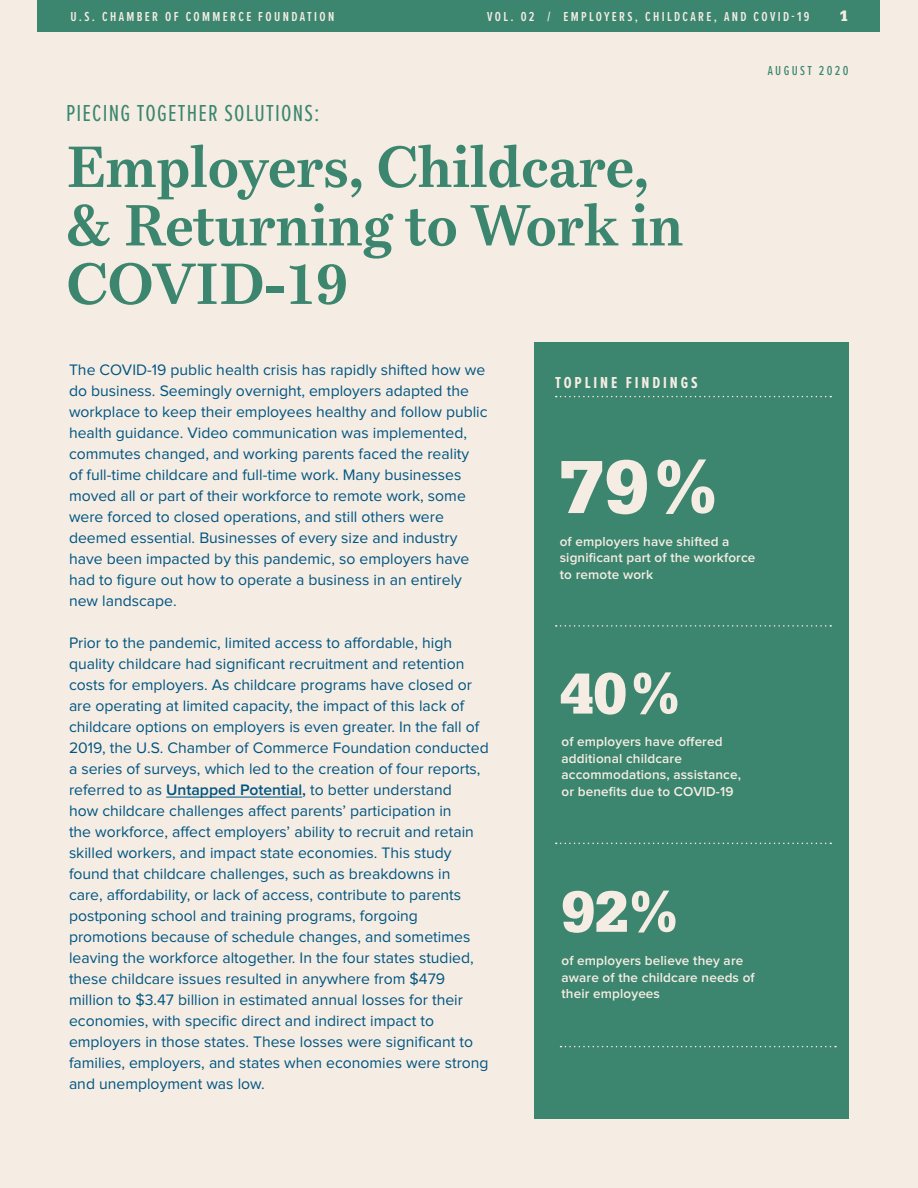
<style>
.page{position:relative;width:918px;height:1188px;background:#f5ede4}
.page>*{position:absolute;margin:0;border:0;box-sizing:border-box;transform-origin:0 0}
.t1{font:700 78px "Serifa";color:#f5ede4}
.t2{font:700 60px "Serifa";color:#f5ede4}
.t3{font:700 57px/58.5px "Bressay";letter-spacing:-.01em;color:#3c866f}
.t4{font:24px "Proxima Nova Ex Cn";letter-spacing:.05em;color:#3c866f}
.t5{font:700 16.5px "Proxima Nova Ex Cn";letter-spacing:.175em;color:#f5ede4}
.t6{font:15.75px/21px "Proxima Nova";color:#005581}
.t7{font:700 15.75px "Serifa";color:#f5ede4}
.t8{font:600 13.5px/16.5px "Proxima Nova";letter-spacing:.01em;color:#f5ede4}
.t9{font:600 13.5px "Proxima Nova Ex Cn";letter-spacing:.175em;color:#f5ede4}
.t10{font:500 13.5px "Proxima Nova Ex Cn";letter-spacing:.175em;color:#3c866f}
.s1{font-weight:600}
</style>
<div class="page">
<div style="left:38px;top:0;width:842px;height:32px;background:#3c866f"></div>
<hr style="left:166px;top:797px;width:136px;height:1px;background:#005581">
<div style="left:534px;top:342px;width:315px;height:777px;background:#3c866f"></div>
<svg style="left:556px;top:396px;width:275px;height:1px"></svg>
<svg style="left:556px;top:625px;width:275px;height:2px"></svg>
<svg style="left:556px;top:843px;width:275px;height:1px"></svg>
<svg style="left:561px;top:1046px;width:275px;height:1px"></svg>
<p class="t9" style="left:71px;top:7px;width:265px">U.S. CHAMBER OF COMMERCE FOUNDATION</p>
<p class="t9" style="left:487px;top:7px;width:324px">VOL. 02 / EMPLOYERS, CHILDCARE, AND COVID-19</p>
<p class="t7" style="left:839px;top:7px;width:10px">1</p>
<h3 class="t4" style="left:66px;top:96px;width:255px">PIECING TOGETHER SOLUTIONS:</h3>
<h3 class="t3" style="left:66px;top:138px;width:619px">Employers, Childcare, &amp; Returning to Work in<br>COVID-19</h3>
<p class="t10" style="left:768px;top:61px;width:82px">AUGUST 2020</p>
<p class="t6" style="left:69px;top:360px;width:420px">The COVID-19 public health crisis has rapidly shifted how we do business. Seemingly overnight, employers adapted the workplace to keep their employees healthy and follow public health guidance. Video communication was implemented, commutes changed, and working parents faced the reality<br>of full-time childcare and full-time work. Many businesses moved all or part of their workforce to remote work, some were forced to closed operations, and still others were deemed essential. Businesses of every size and industry have been impacted by this pandemic, so employers have had to figure out how to operate a business in an entirely new landscape.</p>
<p class="t6" style="left:69px;top:633px;width:421px">Prior to the pandemic, limited access to affordable, high quality childcare had significant recruitment and retention costs for employers. As childcare programs have closed or are operating at limited capacity, the impact of this lack of childcare options on employers is even greater. In the fall of 2019, the U.S. Chamber of Commerce Foundation conducted a series of surveys, which led to the creation of four reports, referred to as <span class="s1">Untapped Potential,</span> to better understand<br>how childcare challenges affect parents’ participation in<br>the workforce, affect employers’ ability to recruit and retain skilled workers, and impact state economies. This study found that childcare challenges, such as breakdowns in<br>care, affordability, or lack of access, contribute to parents postponing school and training programs, forgoing promotions because of schedule changes, and sometimes leaving the workforce altogether. In the four states studied, these childcare issues resulted in anywhere from $479 million to $3.47 billion in estimated annual losses for their economies, with specific direct and indirect impact to employers in those states. These losses were significant to families, employers, and states when economies were strong and unemployment was low.</p>
<p class="t5" style="left:555px;top:370px;width:144px">TOPLINE FINDINGS</p>
<h1 class="t1" style="left:560px;top:441px;width:165px">79%</h1>
<p class="t8" style="left:560px;top:533px;width:197px">of employers have shifted a significant part of the workforce to remote work</p>
<h2 class="t2" style="left:560px;top:658px;width:126px">40%</h2>
<p class="t8" style="left:561px;top:734px;width:181px">of employers have offered additional childcare accommodations, assistance, or benefits due to COVID-19</p>
<h2 class="t2" style="left:561px;top:876px;width:122px">92%</h2>
<p class="t8" style="left:561px;top:953px;width:195px">of employers believe they are aware of the childcare needs of their employees</p>
</div>
